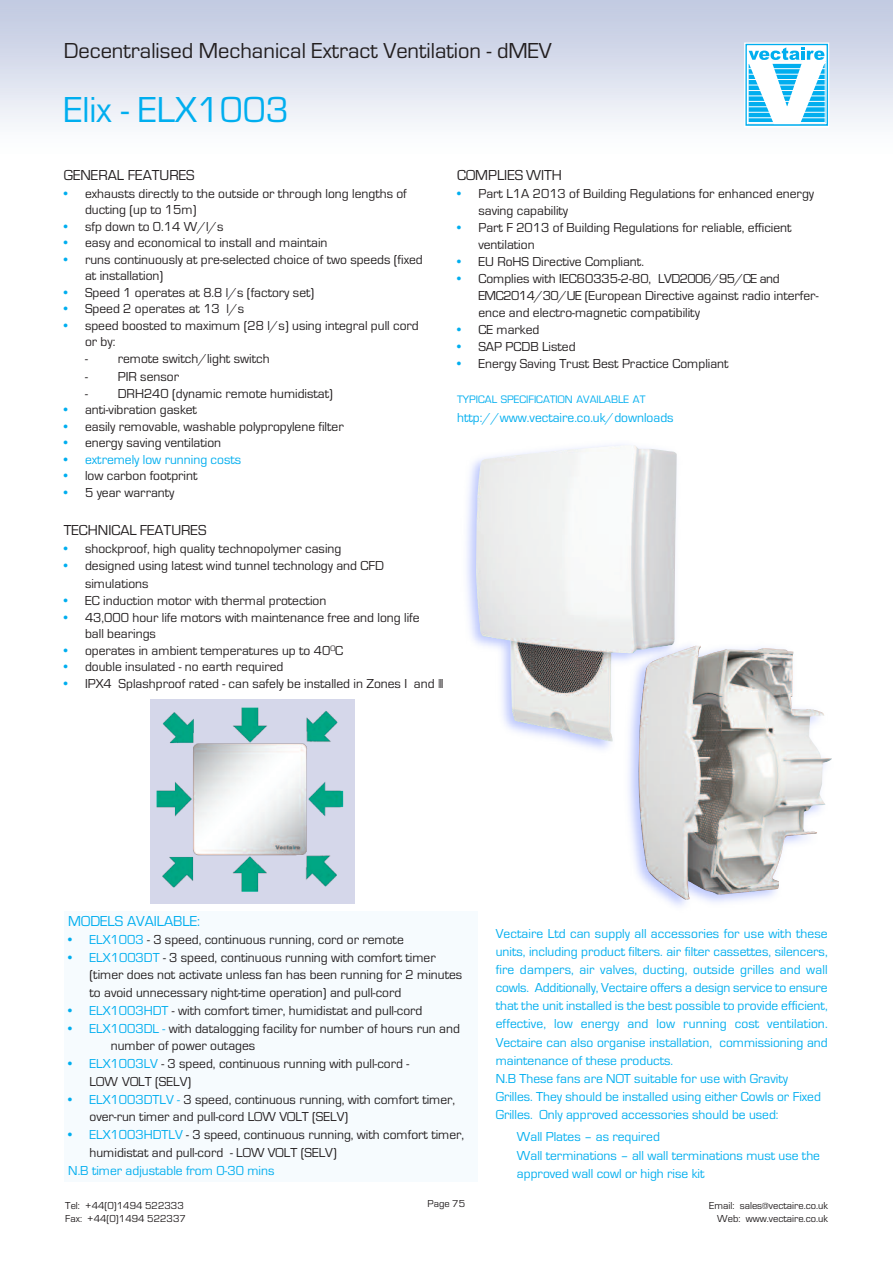
<style>
.page{position:relative;width:893px;height:1263px;background:#fff}
.page>*{position:absolute;margin:0;border:0;box-sizing:border-box;transform-origin:0 0}
.t1{font:37.5px "Eurostile";color:#00aeef}
.t2{font:22.5px "Eurostile";color:#231f20}
.t3{font:15px "Eurostile";color:#231f20}
.t4{font:15px "Eurostile";color:#00aeef}
.t5{font:13.5px/17.7px "Eurostile";color:#231f20}
.t6{font:13.5px/18.1px "Eurostile";color:#00aeef}
.t7{font:11.25px "Eurostile";color:#00aeef}
.t8{font:10.5px/12.6px "Eurostile";color:#231f20;text-align:right}
.s1{color:#00aeef}
</style>
<div class="page">
<div style="left:0;top:0;width:893px;height:153px;background:linear-gradient(to bottom,#bec7df,#fff)"></div>
<div style="left:745px;top:44px;width:83px;height:82px;border:2px solid #00aeef"></div>
<svg style="left:747px;top:47px;width:80px;height:79px"></svg>
<div style="left:744px;top:43px;width:85px;height:85px;border:1px solid #fff"></div>
<div style="left:64px;top:911px;width:413px;height:271px;background:#f6fbfe"></div>
<img style="left:476px;top:445px;width:201px;height:296px">
<img style="left:150px;top:700px;width:204px;height:204px">
<img style="left:586px;top:622px;width:165px;height:285px">
<img style="left:638px;top:646px;width:194px;height:253px">
<h2 class="t2" style="left:64px;top:37px;width:490px">Decentralised Mechanical Extract Ventilation - dMEV</h2>
<h1 class="t1" style="left:64px;top:87px;width:227px">Elix - ELX1003</h1>
<p class="t3" style="left:64px;top:166px;width:132px">GENERAL FEATURES</p>
<p class="t5" style="left:85px;top:185px;width:323px;line-height:16.2px;text-indent:-21px"><span class="s1">•</span> exhausts directly to the outside or through long lengths of ducting (up to 15m)</p>
<p class="t5" style="left:64px;top:217px;width:161px"><span class="s1">•</span> sfp down to 0.14 W/l/s</p>
<p class="t5" style="left:64px;top:234px;width:265px"><span class="s1">•</span> easy and economical to install and maintain</p>
<p class="t5" style="left:85px;top:251px;width:339px;line-height:16.2px;text-indent:-21px"><span class="s1">•</span> runs continuously at pre-selected choice of two speeds (fixed at installation)</p>
<p class="t5" style="left:64px;top:283px;width:252px"><span class="s1">•</span> Speed 1 operates at 8.8 l/s (factory set)</p>
<p class="t5" style="left:64px;top:300px;width:182px"><span class="s1">•</span> Speed 2 operates at 13 l/s</p>
<p class="t5" style="left:85px;top:317px;width:335px;line-height:16.2px;text-indent:-21px"><span class="s1">•</span> speed boosted to maximum (28 l/s) using integral pull cord or by:</p>
<p class="t5" style="left:85px;top:350px;width:186px">- remote switch/light switch</p>
<p class="t5" style="left:85px;top:367px;width:95px">- PIR sensor</p>
<p class="t5" style="left:85px;top:384px;width:249px">- DRH240 (dynamic remote humidistat)</p>
<p class="t5" style="left:64px;top:401px;width:135px"><span class="s1">•</span> anti-vibration gasket</p>
<p class="t5" style="left:64px;top:417px;width:281px"><span class="s1">•</span> easily removable, washable polypropylene filter</p>
<p class="t5" style="left:64px;top:434px;width:159px"><span class="s1">•</span> energy saving ventilation</p>
<p class="t6" style="left:64px;top:450px;width:179px">• extremely low running costs</p>
<p class="t5" style="left:64px;top:467px;width:135px"><span class="s1">•</span> low carbon footprint</p>
<p class="t5" style="left:64px;top:483px;width:112px"><span class="s1">•</span> 5 year warranty</p>
<p class="t3" style="left:64px;top:521px;width:144px">TECHNICAL FEATURES</p>
<p class="t5" style="left:64px;top:539px;width:279px"><span class="s1">•</span> shockproof, high quality technopolymer casing</p>
<p class="t5" style="left:85px;top:557px;width:300px;text-indent:-21px"><span class="s1">•</span> designed using latest wind tunnel technology and CFD simulations</p>
<p class="t5" style="left:64px;top:591px;width:264px"><span class="s1">•</span> EC induction motor with thermal protection</p>
<p class="t5" style="left:85px;top:609px;width:336px;line-height:16.5px;text-indent:-21px"><span class="s1">•</span> 43,000 hour life motors with maintenance free and long life ball bearings</p>
<p class="t5" style="left:64px;top:641px;width:281px"><span class="s1">•</span> operates in ambient temperatures up to 40<sup>O</sup>C</p>
<p class="t5" style="left:64px;top:658px;width:221px"><span class="s1">•</span> double insulated - no earth required</p>
<p class="t5" style="left:64px;top:674px;width:381px"><span class="s1">•</span> IPX4 Splashproof rated - can safely be installed in Zones I and II</p>
<p class="t3" style="left:457px;top:166px;width:106px">COMPLIES WITH</p>
<p class="t5" style="left:478px;top:185px;width:337px;line-height:17px;text-indent:-21px"><span class="s1">•</span> Part L1A 2013 of Building Regulations for enhanced energy saving capability</p>
<p class="t5" style="left:478px;top:219px;width:315px;line-height:17px;text-indent:-21px"><span class="s1">•</span> Part F 2013 of Building Regulations for reliable, efficient ventilation</p>
<p class="t5" style="left:457px;top:252px;width:188px"><span class="s1">•</span> EU RoHS Directive Compliant.</p>
<p class="t5" style="left:478px;top:270px;width:342px;line-height:17px;text-indent:-21px"><span class="s1">•</span> Complies with IEC60335-2-80, LVD2006/95/CE and<br>EMC2014/30/UE (European Directive against radio interfer&shy;ence and electro-magnetic compatibility</p>
<p class="t5" style="left:457px;top:320px;width:84px"><span class="s1">•</span> CE marked</p>
<p class="t5" style="left:457px;top:337px;width:120px"><span class="s1">•</span> SAP PCDB Listed</p>
<p class="t5" style="left:457px;top:354px;width:273px"><span class="s1">•</span> Energy Saving Trust Best Practice Compliant</p>
<p class="t7" style="left:457px;top:392px;width:190px">TYPICAL SPECIFICATION AVAILABLE AT</p>
<p class="t6" style="left:457px;top:408px;width:218px">http://www.vectaire.co.uk/downloads</p>
<p class="t4" style="left:68px;top:912px;width:133px">MODELS AVAILABLE:</p>
<p class="t5" style="left:68px;top:930px;width:337px"><span class="s1">• ELX1003</span> - 3 speed, continuous running, cord or remote</p>
<p class="t5" style="left:90px;top:948px;width:374px;text-indent:-21px"><span class="s1">• ELX1003DT</span> - 3 speed, continuous running with comfort timer (timer does not activate unless fan has been running for 2 minutes to avoid unnecessary night-time operation) and pull-cord</p>
<p class="t5" style="left:68px;top:1001px;width:356px"><span class="s1">• ELX1003HDT</span> - with comfort timer, humidistat and pull-cord</p>
<p class="t5" style="left:111px;top:1019px;width:351px;text-indent:-43px"><span class="s1">• ELX1003DL -</span> with datalogging facility for number of hours run and number of power outages</p>
<p class="t5" style="left:90px;top:1055px;width:321px;text-indent:-21px"><span class="s1">• ELX1003LV</span> - 3 speed, continuous running with pull-cord -<br>LOW VOLT (SELV)</p>
<p class="t5" style="left:90px;top:1090px;width:367px;text-indent:-21px"><span class="s1">• ELX1003DTLV -</span> 3 speed, continuous running, with comfort timer, over-run timer and pull-cord LOW VOLT (SELV)</p>
<p class="t5" style="left:90px;top:1126px;width:376px;text-indent:-21px"><span class="s1">• ELX1003HDTLV</span> - 3 speed, continuous running, with comfort timer, humidistat and pull-cord - LOW VOLT (SELV)</p>
<p class="t6" style="left:68px;top:1161px;width:208px">N.B timer adjustable from 0-30 mins</p>
<p class="t6" style="left:496px;top:924px;width:334px">Vectaire Ltd can supply all accessories for use with these units, including product filters. air filter cassettes, silencers, fire dampers, air valves, ducting, outside grilles and wall cowls. Additionally, Vectaire offers a design service to ensure that the unit installed is the best possible to provide efficient, effective, low energy and low running cost ventilation.<br>Vectaire can also organise installation, commissioning and maintenance of these products.<br>N.B These fans are NOT suitable for use with Gravity Grilles. They should be installed using either Cowls or Fixed Grilles. Only approved accessories should be used:</p>
<p class="t6" style="left:517px;top:1128px;width:305px">Wall Plates – as required<br>Wall terminations – all wall terminations must use the approved wall cowl or high rise kit</p>
<p class="t8" style="left:65px;top:1199px;width:122px;text-align:left">Tel: +44(0)1494 522333<br>Fax: +44(0)1494 522337</p>
<p class="t8" style="left:427px;top:1197px;width:39px">Page 75</p>
<p class="t8" style="left:709px;top:1199px;width:120px">Email: sales@vectaire.co.uk<br>Web: www.vectaire.co.uk</p>
</div>
